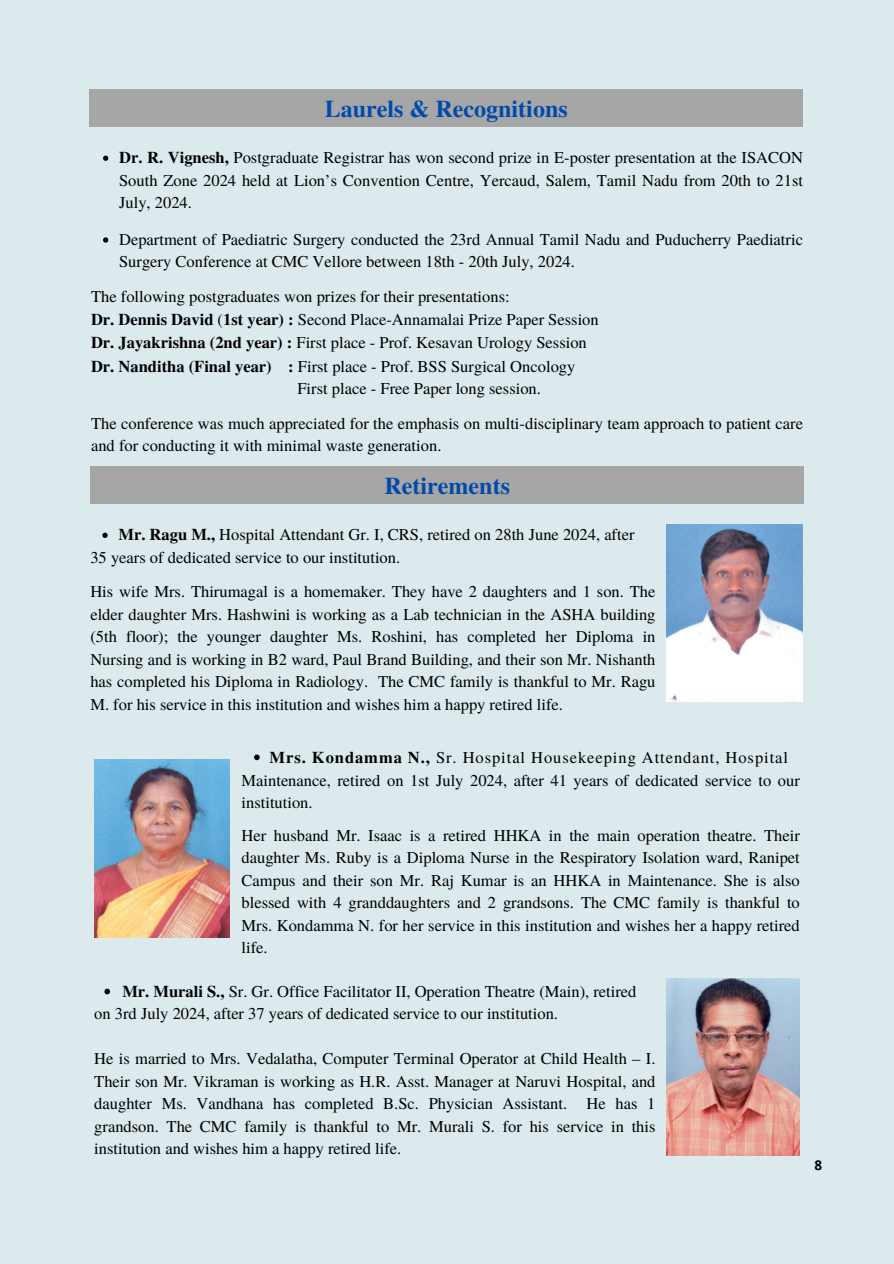
<style>
.page{position:relative;width:894px;height:1264px;background:#fff}
.page>*{position:absolute;margin:0;border:0;box-sizing:border-box;transform-origin:0 0}
.t1{font:700 24px "Te X Gyre Termes";color:#004aad}
.t2{font:16.5px/22.5px "Te X Gyre Termes";color:#000;text-align:justify}
.t3{font:16.5px "Te X Gyre Termes";letter-spacing:.055em;color:#000}
.t4{font:700 13.5px "Open Sans";color:#000}
.s1{font-weight:700}
</style>
<div class="page">
<div style="left:0;top:0;width:893px;height:1263px;background:#ddeaed"></div>
<div style="left:89px;top:89px;width:714px;height:37px;background:#a6a6a6"></div>
<div style="left:90px;top:466px;width:714px;height:37px;background:#a6a6a6"></div>
<img style="left:666px;top:524px;width:136px;height:178px">
<img style="left:94px;top:759px;width:135px;height:178px">
<img style="left:666px;top:978px;width:133px;height:177px">
<svg style="left:103px;top:156px;width:5px;height:5px"></svg>
<svg style="left:103px;top:237px;width:5px;height:6px"></svg>
<svg style="left:102px;top:532px;width:6px;height:6px"></svg>
<svg style="left:254px;top:754px;width:6px;height:6px"></svg>
<svg style="left:104px;top:988px;width:6px;height:6px"></svg>
<p class="t1" style="left:325px;top:91px;width:244px">Laurels &amp; Recognitions</p>
<p class="t2" style="left:119px;top:145px;width:685px"><span class="s1">Dr. R. Vignesh,</span> Postgraduate Registrar has won second prize in E-poster presentation at the ISACON South Zone 2024 held at Lion’s Convention Centre, Yercaud, Salem, Tamil Nadu from 20th to 21st July, 2024.</p>
<p class="t2" style="left:119px;top:227px;width:685px">Department of Paediatric Surgery conducted the 23rd Annual Tamil Nadu and Puducherry Paediatric<br>Surgery Conference at CMC Vellore between 18th - 20th July, 2024.</p>
<p class="t2" style="left:91px;top:284px;width:420px">The following postgraduates won prizes for their presentations:</p>
<h1 class="t2" style="left:91px;top:307px;width:509px"><span class="s1">Dr. Dennis David</span> (<span class="s1">1st year) :</span> Second Place-Annamalai Prize Paper Session</h1>
<p class="t2" style="left:91px;top:331px;width:497px"><span class="s1">Dr. Jayakrishna (2nd year) :</span> First place - Prof. Kesavan Urology Session</p>
<p class="t2" style="left:91px;top:354px;width:486px"><span class="s1">Dr. Nanditha (Final year) :</span> First place - Prof. BSS Surgical Oncology</p>
<p class="t2" style="left:297px;top:376px;width:245px">First place - Free Paper long session.</p>
<p class="t2" style="left:91px;top:411px;width:713px">The conference was much appreciated for the emphasis on multi-disciplinary team approach to patient care and for conducting it with minimal waste generation.</p>
<p class="t1" style="left:384px;top:467px;width:127px">Retirements</p>
<p class="t2" style="left:118px;top:522px;width:517px"><span class="s1">Mr. Ragu M.,</span> Hospital Attendant Gr. I, CRS, retired on 28th June 2024, after</p>
<p class="t2" style="left:90px;top:545px;width:311px">35 years of dedicated service to our institution.</p>
<p class="t2" style="left:90px;top:579px;width:566px">His wife Mrs. Thirumagal is a homemaker. They have 2 daughters and 1 son. The elder daughter Mrs. Hashwini is working as a Lab technician in the ASHA building (5th floor); the younger daughter Ms. Roshini, has completed her Diploma in Nursing and is working in B2 ward, Paul Brand Building, and their son Mr. Nishanth has completed his Diploma in Radiology. The CMC family is thankful to Mr. Ragu M. for his service in this institution and wishes him a happy retired life.</p>
<p class="t3" style="left:269px;top:746px;width:520px"><span class="s1">Mrs. Kondamma N.,</span> Sr. Hospital Housekeeping Attendant, Hospital</p>
<p class="t2" style="left:241px;top:768px;width:559px">Maintenance, retired on 1st July 2024, after 41 years of dedicated service to our institution.</p>
<p class="t2" style="left:241px;top:823px;width:559px">Her husband Mr. Isaac is a retired HHKA in the main operation theatre. Their daughter Ms. Ruby is a Diploma Nurse in the Respiratory Isolation ward, Ranipet Campus and their son Mr. Raj Kumar is an HHKA in Maintenance. She is also blessed with 4 granddaughters and 2 grandsons. The CMC family is thankful to Mrs. Kondamma N. for her service in this institution and wishes her a happy retired life.</p>
<p class="t2" style="left:122px;top:978px;width:515px"><span class="s1">Mr. Murali S.,</span> Sr. Gr. Office Facilitator II, Operation Theatre (Main), retired</p>
<p class="t2" style="left:94px;top:1001px;width:465px">on 3rd July 2024, after 37 years of dedicated service to our institution.</p>
<p class="t2" style="left:94px;top:1046px;width:562px">He is married to Mrs. Vedalatha, Computer Terminal Operator at Child Health – I.<br>Their son Mr. Vikraman is working as H.R. Asst. Manager at Naruvi Hospital, and daughter Ms. Vandhana has completed B.Sc. Physician Assistant. He has 1 grandson. The CMC family is thankful to Mr. Murali S. for his service in this institution and wishes him a happy retired life.</p>
<p class="t4" style="left:814px;top:1155px;width:9px">8</p>
</div>
